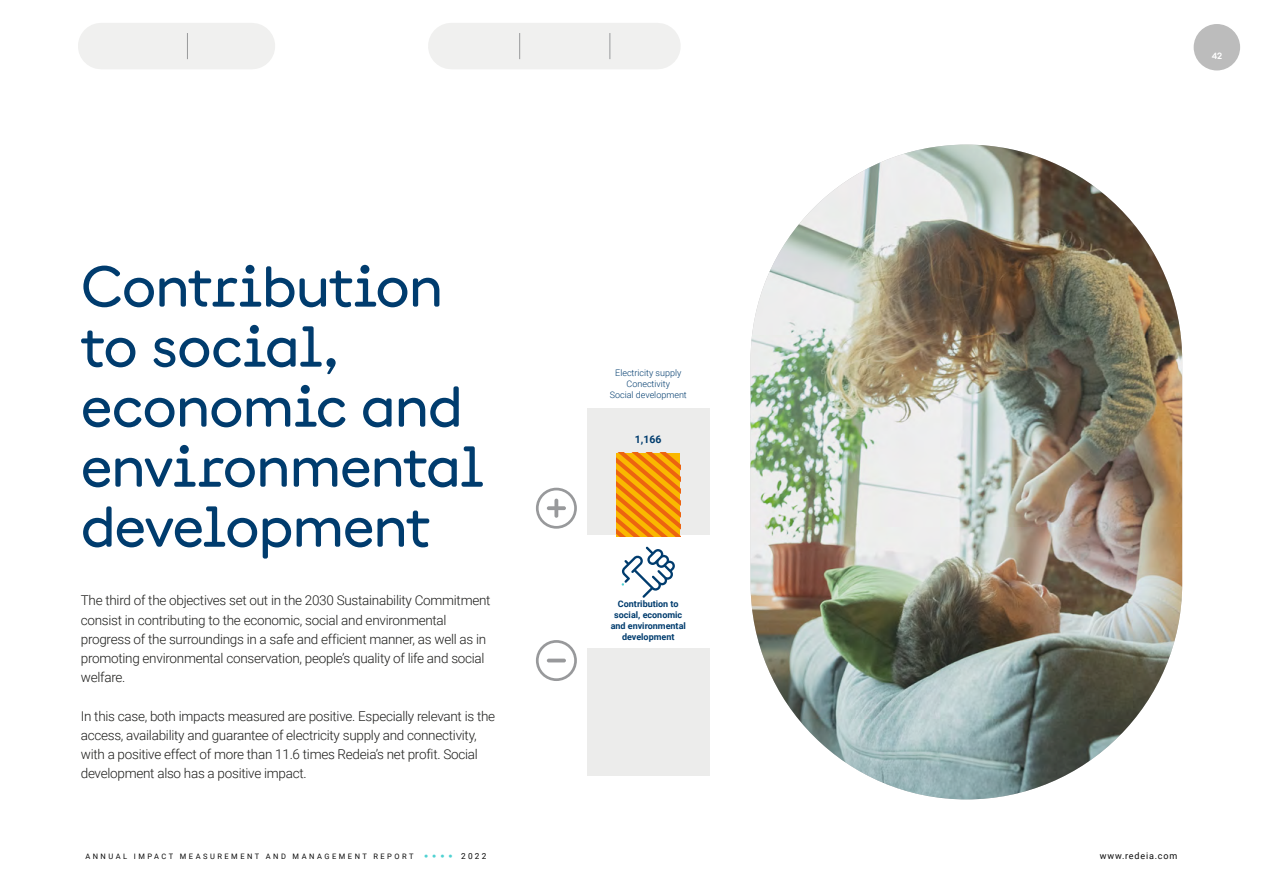
<style>
.page{position:relative;width:1263px;height:893px;background:#fff}
.page>*{position:absolute;margin:0;border:0;box-sizing:border-box;transform-origin:0 0}
.T3{font:500 57px/60px "Documan";letter-spacing:-.01em;color:#003c6e}
.TXT{font:300 13.5px/19.2px "Roboto";letter-spacing:-.02em;color:#1d1d1b}
.Leyenda{font:700 10.5px "Roboto";color:#003c6e}
.Leyenda-2{font:700 9px/10.8px "Roboto";color:#003c6e;text-align:center}
.Leyenda-3{font:300 9px/10.8px "Roboto";color:#003c6e;text-align:center}
.t1{font:9px "Roboto";letter-spacing:.09em;color:#0a0a0a}
.t2{font:600 9px "Documan";color:#fff}
.t3{font:7.5px "Roboto";letter-spacing:.335em;color:#0a0a0a}
.s1{font-family:"Documan";font-weight:300;font-size:12px;color:#50d2d2}
.s2{font-size:8.25px}
</style>
<div class="page">
<div style="left:1194px;top:24px;width:46px;height:46px;background:#bcbcbc;border-radius:50%"></div>
<img style="left:750px;top:145px;width:432px;height:654px">
<div style="left:101px;top:23px;width:151px;height:46px;background:#f0f0ef"></div>
<div style="left:451px;top:23px;width:206px;height:46px;background:#f0f0ef"></div>
<div style="left:587px;top:408px;width:123px;height:127px;background:#ececeb"></div>
<div style="left:587px;top:648px;width:123px;height:128px;background:#ececeb"></div>
<div style="left:536px;top:488px;width:41px;height:41px;border:3px solid #98999b;border-radius:50%"></div>
<svg style="left:554px;top:499px;width:4px;height:19px"></svg>
<svg style="left:547px;top:506px;width:19px;height:4px"></svg>
<div style="left:536px;top:640px;width:41px;height:41px;border:3px solid #98999b;border-radius:50%"></div>
<hr style="left:547px;top:659px;width:19px;height:3px;background:#98999b;border-radius:2px">
<svg style="left:616px;top:453px;width:64px;height:83px;background:#f39207"></svg>
<svg style="left:621px;top:547px;width:54px;height:51px"></svg>
<svg style="left:187px;top:33px;width:1px;height:26px"></svg>
<svg style="left:519px;top:33px;width:1px;height:26px"></svg>
<svg style="left:610px;top:33px;width:1px;height:26px"></svg>
<p class="t2" style="left:1212px;top:47px;width:12px">42</p>
<h3 class="T3" style="left:81px;top:248px;width:405px">Contribution to social, economic and environmental development</h3>
<p class="TXT" style="left:81px;top:590px;width:411px">The third of the objectives set out in the 2030 Sustainability Commitment consist in contributing to the economic, social and environmental progress of the surroundings in a safe and efficient manner, as well as in promoting environmental conservation, people’s quality of life and social welfare.</p>
<p class="TXT" style="left:81px;top:706px;width:416px">In this case, both impacts measured are positive. Especially relevant is the access, availability and guarantee of electricity supply and connectivity, with a positive effect of more than 11.6 times Redeia’s net profit. Social development also has a positive impact.</p>
<p class="Leyenda-3" style="left:610px;top:367px;width:79px">Electricity supply<br>Conectivity<br>Social development</p>
<p class="Leyenda" style="left:635px;top:432px;width:28px">1,166</p>
<p class="Leyenda-2" style="left:611px;top:598px;width:77px">Contribution to social, economic and environmental development</p>
<p class="t3" style="left:85px;top:851px;width:402px">ANNUAL IMPACT MEASUREMENT AND MANAGEMENT REPORT <span class="s1">••••</span> <span class="s2">2022</span></p>
<p class="t1" style="left:1100px;top:849px;width:79px">www.redeia.com</p>
</div>
